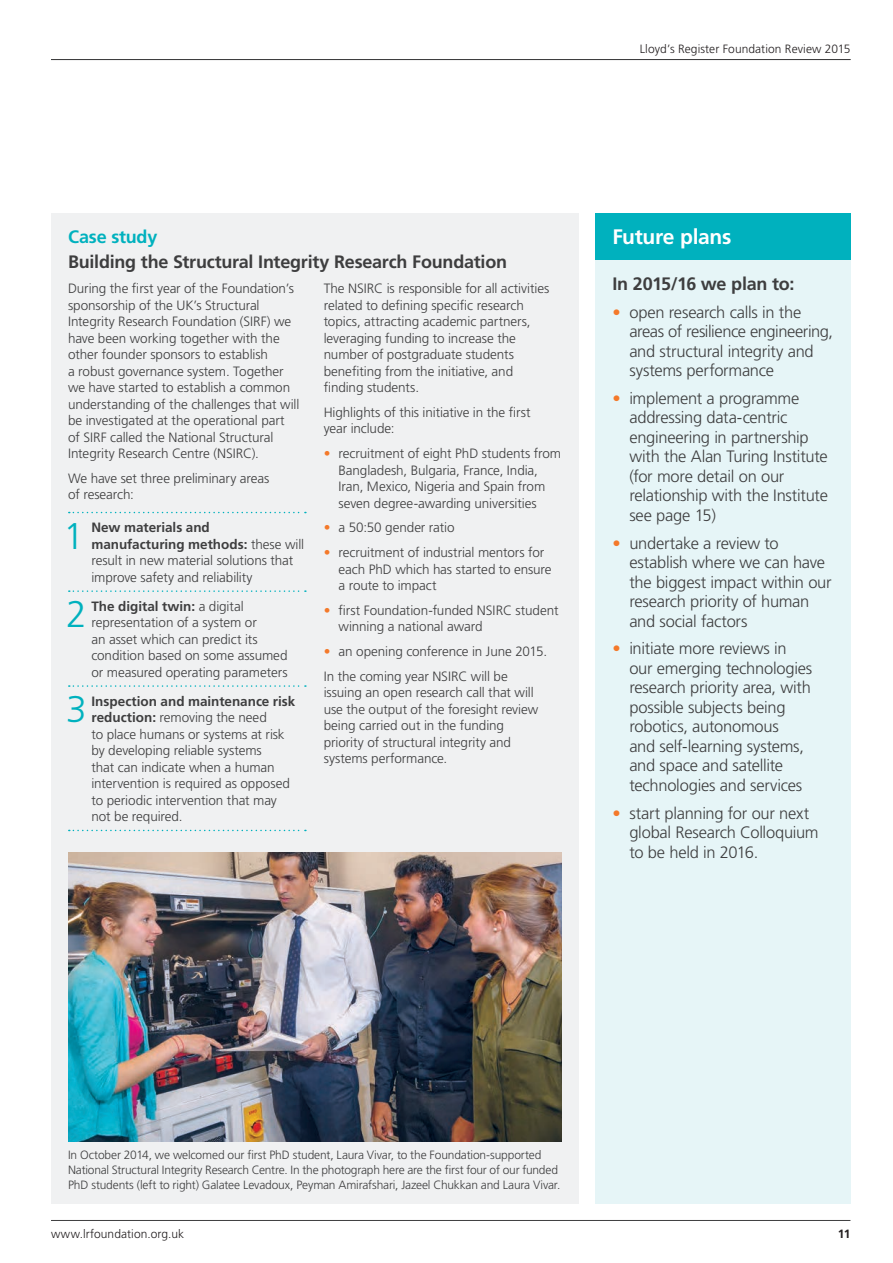
<style>
.page{position:relative;width:893px;height:1263px;background:#fff}
.page>*{position:absolute;margin:0;border:0;box-sizing:border-box;transform-origin:0 0}
.Body_copy_9_11pt_dro{font:300 37.2px "Frutiger LT Std";color:#00b1be}
.Subhead_Level_1{font:700 21px "Frutiger LT Std";letter-spacing:-.015em;color:#fff}
.Case_Study_Subhead_I{font:700 18px "Frutiger LT Std";letter-spacing:-.015em;color:#3e3e3f}
.Case_Study_Subhead_I-2{font:700 18px "Frutiger LT Std";letter-spacing:-.01em;color:#00b1be}
.t1{font:300 16.5px/19.5px "Frutiger LT Std";letter-spacing:-.015em;color:#3e3e3f}
.Body_copy_9_11pt{font:300 13.5px/16.5px "Frutiger LT Std";letter-spacing:-.01em;color:#3e3e3f}
.Body_copy_9_11pt_dro-2{font:300 13.5px/16.5px "Frutiger LT Std";letter-spacing:-.005em;color:#3e3e3f}
.Small_body_copy{font:300 12px/15px "Frutiger LT Std";letter-spacing:-.015em;color:#3e3e3f}
.Folios{font:300 12px "Frutiger LT Std";letter-spacing:.005em;color:#231f20}
.Folios-2{font:700 12px "Frutiger LT Std";color:#231f20}
.s1{font-weight:700}
.s2{color:#f4792a}
</style>
<div class="page">
<div style="left:51px;top:213px;width:527px;height:990px;background:#f0f1f2"></div>
<div style="left:595px;top:259px;width:255px;height:944px;background:#e6f5f7"></div>
<svg style="left:69px;top:512px;width:237px;height:1px"></svg>
<svg style="left:69px;top:590px;width:237px;height:2px"></svg>
<svg style="left:69px;top:685px;width:237px;height:2px"></svg>
<svg style="left:69px;top:830px;width:237px;height:1px"></svg>
<div style="left:595px;top:213px;width:255px;height:46px;background:#00b1be"></div>
<img style="left:68px;top:853px;width:493px;height:289px">
<hr style="left:51px;top:1220px;width:799px;height:1px;background:#3e3e3f">
<hr style="left:51px;top:59px;width:799px;height:1px;background:#3e3e3f">
<p class="Folios" style="left:640px;top:42px;width:212px">Lloyd’s Register Foundation Review 2015</p>
<p class="Case_Study_Subhead_I-2" style="left:68px;top:226px;width:91px">Case study</p>
<p class="Case_Study_Subhead_I" style="left:68px;top:252px;width:441px">Building the Structural Integrity Research Foundation</p>
<p class="Body_copy_9_11pt" style="left:68px;top:280px;width:233px">During the first year of the Foundation’s sponsorship of the UK’s Structural Integrity Research Foundation (SIRF) we have been working together with the other founder sponsors to establish<br>a robust governance system. Together we have started to establish a common understanding of the challenges that will be investigated at the operational part of SIRF called the National Structural Integrity Research Centre (NSIRC).</p>
<p class="Body_copy_9_11pt" style="left:68px;top:470px;width:203px">We have set three preliminary areas of research:</p>
<p class="Body_copy_9_11pt_dro" style="left:63px;top:515px;width:22px">1</p>
<p class="Body_copy_9_11pt_dro-2" style="left:91px;top:520px;width:214px"><span class="s1">New materials and manufacturing methods:</span> these will result in new material solutions that improve safety and reliability</p>
<p class="Body_copy_9_11pt_dro" style="left:66px;top:593px;width:22px">2</p>
<p class="Body_copy_9_11pt_dro-2" style="left:91px;top:598px;width:198px"><span class="s1">The digital twin:</span> a digital representation of a system or<br>an asset which can predict its condition based on some assumed or measured operating parameters</p>
<p class="Body_copy_9_11pt_dro" style="left:66px;top:688px;width:22px">3</p>
<p class="Body_copy_9_11pt_dro-2" style="left:91px;top:693px;width:205px"><span class="s1">Inspection and maintenance risk reduction:</span> removing the need<br>to place humans or systems at risk by developing reliable systems<br>that can indicate when a human intervention is required as opposed to periodic intervention that may not be required.</p>
<p class="Body_copy_9_11pt" style="left:324px;top:280px;width:227px">The NSIRC is responsible for all activities related to defining specific research topics, attracting academic partners, leveraging funding to increase the number of postgraduate students benefiting from the initiative, and finding students.</p>
<p class="Body_copy_9_11pt" style="left:324px;top:404px;width:208px">Highlights of this initiative in the first year include:</p>
<p class="Body_copy_9_11pt" style="left:339px;top:445px;width:224px;text-indent:-15px"><span class="s2">•</span> recruitment of eight PhD students from Bangladesh, Bulgaria, France, India, Iran, Mexico, Nigeria and Spain from seven degree-awarding universities</p>
<p class="Body_copy_9_11pt" style="left:324px;top:520px;width:133px"><span class="s2">•</span> a 50:50 gender ratio</p>
<p class="Body_copy_9_11pt" style="left:339px;top:544px;width:215px;text-indent:-15px"><span class="s2">•</span> recruitment of industrial mentors for each PhD which has started to ensure a route to impact</p>
<p class="Body_copy_9_11pt" style="left:339px;top:602px;width:221px;text-indent:-15px"><span class="s2">•</span> first Foundation-funded NSIRC student winning a national award</p>
<p class="Body_copy_9_11pt" style="left:324px;top:643px;width:225px"><span class="s2">•</span> an opening conference in June 2015.</p>
<p class="Body_copy_9_11pt" style="left:324px;top:668px;width:216px">In the coming year NSIRC will be issuing an open research call that will use the output of the foresight review being carried out in the funding priority of structural integrity and systems performance.</p>
<p class="Subhead_Level_1" style="left:612px;top:224px;width:121px">Future plans</p>
<p class="Case_Study_Subhead_I" style="left:612px;top:273px;width:184px">In 2015/16 we plan to:</p>
<p class="t1" style="left:629px;top:302px;width:205px;text-indent:-17px"><span class="s2">•</span> open research calls in the areas of resilience engineering, and structural integrity and systems performance</p>
<p class="t1" style="left:629px;top:389px;width:200px;text-indent:-17px"><span class="s2">•</span> implement a programme addressing data-centric engineering in partnership with the Alan Turing Institute (for more detail on our relationship with the Institute see page 15)</p>
<p class="t1" style="left:629px;top:533px;width:204px;text-indent:-17px"><span class="s2">•</span> undertake a review to establish where we can have the biggest impact within our research priority of human and social factors</p>
<p class="t1" style="left:629px;top:639px;width:184px;text-indent:-17px"><span class="s2">•</span> initiate more reviews in our emerging technologies research priority area, with possible subjects being robotics, autonomous<br>and self-learning systems, and space and satellite technologies and services</p>
<p class="t1" style="left:629px;top:803px;width:191px;text-indent:-17px"><span class="s2">•</span> start planning for our next global Research Colloquium to be held in 2016.</p>
<p class="Small_body_copy" style="left:68px;top:1148px;width:494px">In October 2014, we welcomed our first PhD student, Laura Vivar, to the Foundation-supported<br>National Structural Integrity Research Centre. In the photograph here are the first four of our funded<br>PhD students (left to right) Galatee Levadoux, Peyman Amirafshari, Jazeel Chukkan and Laura Vivar.</p>
<p class="Folios" style="left:51px;top:1227px;width:135px">www.lrfoundation.org.uk</p>
<p class="Folios-2" style="left:838px;top:1227px;width:14px">11</p>
</div>
